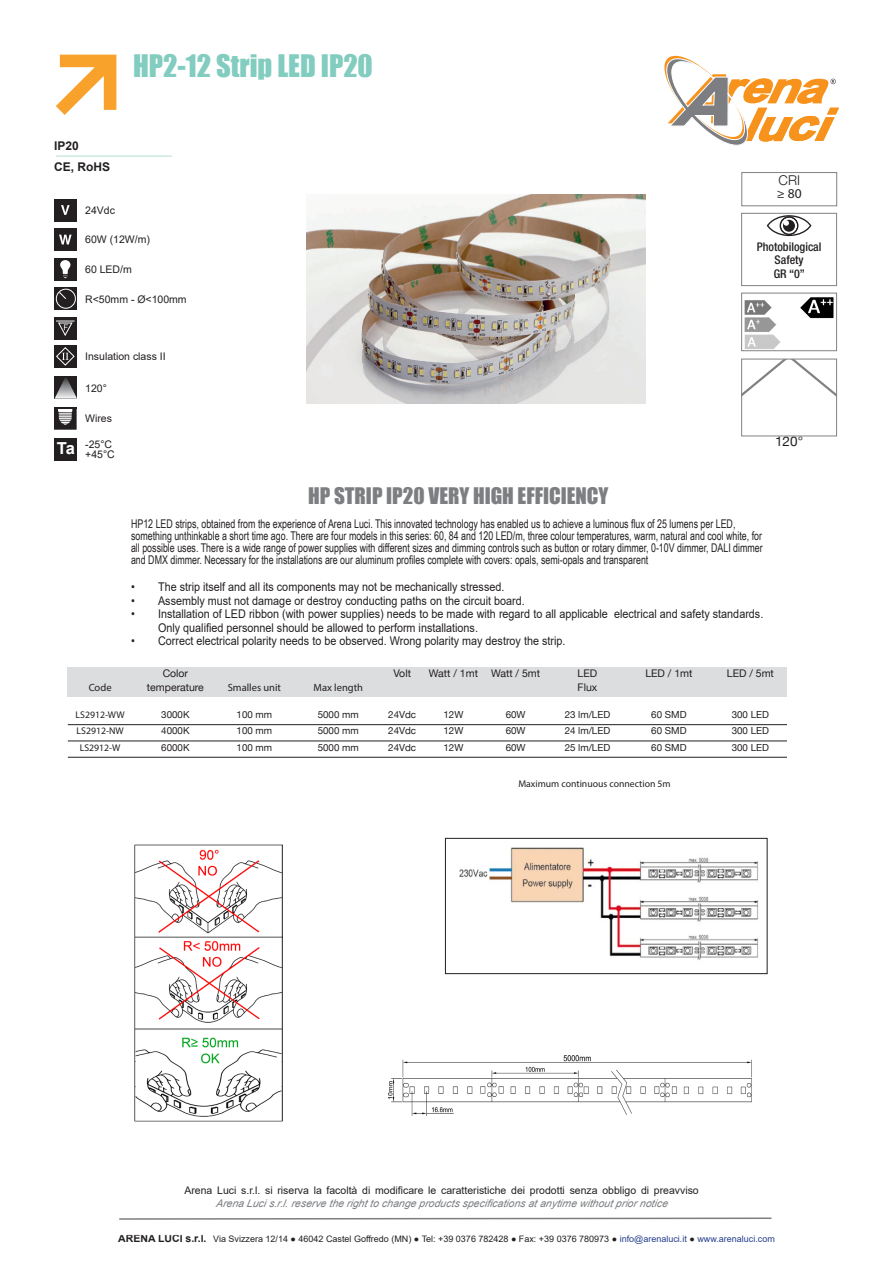
<style>
.page{position:relative;width:893px;height:1263px;background:#fff}
.page>*{position:absolute;margin:0;border:0;box-sizing:border-box;transform-origin:0 0}
.t1{font:28.5px "Impact";color:#82cdbf}
.t2{font:21px "Impact";color:#7c7e81}
.t3{font:700 16.5px "Arial";color:#fff}
.t4{font:13.5px "Helvetica Neue";color:#231f20}
.t5{font:300 13.5px "Helvetica Neue";color:#231f20}
.t6{font:13.5px "Myriad Pro";color:#231f20}
.t7{font:12px/12px "Arial Narrow";color:#231f20;scale:.9 1}
.t8{font:12px/13.5px "Arial";color:#231f20;scale:.9 1}
.t9{font:500 condensed 12px/13.5px "Helvetica Neue LT Std";color:#231f20;text-align:center}
.t10{font:700 12px "Arial";color:#231f20}
.Head_3{font:10.5px/13.5px "Arial";color:#231f20;text-align:center}
.t11{font:10.5px "Helvetica Neue";color:#231f20}
.t12{font:10.5px "Myriad Pro";color:#231f20}
.t13{font:9.75px "Helvetica Neue";color:#231f20}
.t14{font:9.75px "Myriad Pro";color:#231f20}
.t15{font:9px "Arial";color:#231f20}
.s1{font-style:italic;color:#7c7e81}
.s2{font-weight:700;font-size:10.5px}
.s3{color:#253f8e}
</style>
<div class="page">
<hr style="left:56px;top:155px;width:116px;height:2px;background:#cce8e2">
<svg style="left:56px;top:55px;width:60px;height:60px"></svg>
<div style="left:54px;top:199px;width:23px;height:22px;background:#231f20"></div>
<svg style="left:61px;top:205px;width:9px;height:10px"></svg>
<div style="left:54px;top:228px;width:23px;height:23px;background:#231f20"></div>
<svg style="left:59px;top:235px;width:13px;height:9px"></svg>
<div style="left:54px;top:258px;width:23px;height:22px;background:#231f20"></div>
<svg style="left:60px;top:260px;width:10px;height:18px"></svg>
<div style="left:54px;top:317px;width:23px;height:23px;background:#231f20"></div>
<svg style="left:56px;top:321px;width:19px;height:15px"></svg>
<svg style="left:55px;top:376px;width:22px;height:23px"></svg>
<svg style="left:54px;top:409px;width:23px;height:21px"></svg>
<hr style="left:54px;top:407px;width:23px;height:2px;background:#231f20">
<div style="left:55px;top:438px;width:22px;height:23px;background:#231f20"></div>
<svg style="left:664px;top:56px;width:175px;height:90px"></svg>
<img style="left:459px;top:847px;width:300px;height:113px">
<div style="left:445px;top:838px;width:322px;height:136px;border:1px solid #231f20"></div>
<svg style="left:119px;top:1217px;width:653px;height:3px"></svg>
<div style="left:54px;top:345px;width:23px;height:23px;background:#231f20"></div>
<svg style="left:56px;top:347px;width:19px;height:19px"></svg>
<img style="left:135px;top:844px;width:147px;height:278px">
<svg style="left:55px;top:287px;width:22px;height:23px"></svg>
<div style="left:56px;top:289px;width:20px;height:19px;border:1px solid #fff;border-radius:50%"></div>
<svg style="left:59px;top:292px;width:7px;height:7px"></svg>
<img style="left:388px;top:1056px;width:364px;height:60px">
<div style="left:741px;top:172px;width:96px;height:34px;border:1px solid #808285"></div>
<div style="left:741px;top:293px;width:96px;height:58px;background:#fff;border:1px solid #808285"></div>
<img style="left:744px;top:297px;width:91px;height:53px">
<svg style="left:743px;top:361px;width:92px;height:35px"></svg>
<div style="left:741px;top:359px;width:96px;height:77px;border:1px solid #808285"></div>
<div style="left:741px;top:213px;width:96px;height:73px;background:#fff;border:1px solid #808285"></div>
<svg style="left:765px;top:214px;width:48px;height:23px"></svg>
<img style="left:306px;top:195px;width:340px;height:209px">
<div style="left:68px;top:667px;width:719px;height:30px;background:#dcdddf"></div>
<hr style="left:68px;top:724px;width:719px;height:1px;background:#231f20">
<hr style="left:68px;top:741px;width:719px;height:1px;background:#231f20">
<hr style="left:68px;top:757px;width:719px;height:1px;background:#231f20">
<p class="t10" style="left:54px;top:138px;width:26px">IP20</p>
<p class="t10" style="left:54px;top:159px;width:58px">CE, RoHS</p>
<p class="t1" style="left:133px;top:44px;width:241px">HP2-12 Strip LED IP20</p>
<p class="Head_3" style="left:85px;top:204px;width:31px">24Vdc</p>
<p class="Head_3" style="left:85px;top:233px;width:66px">60W (12W/m)</p>
<p class="Head_3" style="left:85px;top:263px;width:48px">60 LED/m</p>
<p class="Head_3" style="left:85px;top:292px;width:103px">R&lt;50mm - Ø&lt;100mm</p>
<p class="Head_3" style="left:85px;top:349px;width:82px">Insulation class II</p>
<p class="Head_3" style="left:85px;top:381px;width:23px">120°</p>
<p class="Head_3" style="left:85px;top:412px;width:28px">Wires</p>
<p class="t3" style="left:57px;top:437px;width:20px">Ta</p>
<p class="Head_3" style="left:85px;top:437px;width:28px">-25°C</p>
<p class="Head_3" style="left:85px;top:448px;width:31px">+45°C</p>
<p class="t2" style="left:308px;top:479px;width:302px">HP STRIP IP20 VERY HIGH EFFICIENCY</p>
<p class="t5" style="left:778px;top:172px;width:23px">CRI</p>
<p class="t6" style="left:777px;top:186px;width:26px">≥ 80</p>
<p class="t9" style="left:757px;top:240px;width:66px">Photobilogical<br>Safety<br>GR “0”</p>
<p class="t4" style="left:775px;top:434px;width:29px">120°</p>
<p class="t7" style="left:131px;top:518px;width:703px">HP12 LED strips, obtained from the experience of Arena Luci. This innovated technology has enabled us to achieve a luminous flux of 25 lumens per LED, something unthinkable a short time ago. There are four models in this series: 60, 84 and 120 LED/m, three colour temperatures, warm, natural and cool white, for all possible uses. There is a wide range of power supplies with different sizes and dimming controls such as button or rotary dimmer, 0-10V dimmer, DALI dimmer and DMX dimmer. Necessary for the installations are our aluminum profiles complete with covers: opals, semi-opals and transparent</p>
<p class="t8" style="left:131px;top:580px;width:416px">• The strip itself and all its components may not be mechanically stressed.</p>
<p class="t8" style="left:131px;top:594px;width:439px">• Assembly must not damage or destroy conducting paths on the circuit board.</p>
<p class="t8" style="left:158px;top:607px;width:674px;text-indent:-27px">• Installation of LED ribbon (with power supplies) needs to be made with regard to all applicable electrical and safety standards.<br>Only qualified personnel should be allowed to perform installations.</p>
<p class="t8" style="left:131px;top:634px;width:484px">• Correct electrical polarity needs to be observed. Wrong polarity may destroy the strip.</p>
<p class="t12" style="left:89px;top:681px;width:24px">Code</p>
<p class="t14" style="left:76px;top:708px;width:50px">LS2912-WW</p>
<p class="t14" style="left:77px;top:725px;width:49px">LS2912-NW</p>
<p class="t14" style="left:80px;top:741px;width:42px">LS2912-W</p>
<p class="t11" style="left:163px;top:667px;width:27px">Color</p>
<p class="t11" style="left:147px;top:681px;width:58px">temperature</p>
<p class="t13" style="left:161px;top:708px;width:30px">3000K</p>
<p class="t13" style="left:161px;top:725px;width:30px">4000K</p>
<p class="t13" style="left:161px;top:741px;width:30px">6000K</p>
<p class="t12" style="left:228px;top:681px;width:55px">Smalles unit</p>
<p class="t13" style="left:237px;top:708px;width:37px">100 mm</p>
<p class="t13" style="left:237px;top:725px;width:37px">100 mm</p>
<p class="t13" style="left:237px;top:741px;width:37px">100 mm</p>
<p class="t12" style="left:314px;top:681px;width:51px">Max length</p>
<p class="t13" style="left:318px;top:708px;width:43px">5000 mm</p>
<p class="t13" style="left:318px;top:725px;width:43px">5000 mm</p>
<p class="t13" style="left:318px;top:741px;width:43px">5000 mm</p>
<p class="t11" style="left:393px;top:667px;width:19px">Volt</p>
<p class="t13" style="left:388px;top:708px;width:29px">24Vdc</p>
<p class="t13" style="left:388px;top:725px;width:29px">24Vdc</p>
<p class="t13" style="left:388px;top:741px;width:29px">24Vdc</p>
<p class="t11" style="left:429px;top:667px;width:51px">Watt / 1mt</p>
<p class="t13" style="left:443px;top:708px;width:21px">12W</p>
<p class="t13" style="left:443px;top:725px;width:21px">12W</p>
<p class="t13" style="left:443px;top:741px;width:21px">12W</p>
<p class="t11" style="left:491px;top:667px;width:51px">Watt / 5mt</p>
<p class="t13" style="left:506px;top:708px;width:21px">60W</p>
<p class="t13" style="left:506px;top:725px;width:21px">60W</p>
<p class="t13" style="left:506px;top:741px;width:21px">60W</p>
<p class="t11" style="left:578px;top:667px;width:21px">LED</p>
<p class="t11" style="left:578px;top:681px;width:21px">Flux</p>
<p class="t13" style="left:565px;top:708px;width:47px">23 lm/LED</p>
<p class="t13" style="left:565px;top:725px;width:47px">24 lm/LED</p>
<p class="t13" style="left:565px;top:741px;width:47px">25 lm/LED</p>
<p class="t11" style="left:645px;top:667px;width:49px">LED / 1mt</p>
<p class="t13" style="left:651px;top:708px;width:37px">60 SMD</p>
<p class="t13" style="left:651px;top:725px;width:37px">60 SMD</p>
<p class="t13" style="left:651px;top:741px;width:37px">60 SMD</p>
<p class="t14" style="left:518px;top:778px;width:154px">Maximum continuous connection 5m</p>
<p class="t11" style="left:727px;top:667px;width:49px">LED / 5mt</p>
<p class="t13" style="left:732px;top:708px;width:39px">300 LED</p>
<p class="t13" style="left:732px;top:725px;width:39px">300 LED</p>
<p class="t13" style="left:732px;top:741px;width:39px">300 LED</p>
<p class="Head_3" style="left:184px;top:1183px;width:516px">Arena Luci s.r.l. si riserva la facoltà di modificare le caratteristiche dei prodotti senza obbligo di preavviso<br><span class="s1">Arena Luci s.r.l.reserve the right to change products specifications at anytime without prior notice</span></p>
<p class="t15" style="left:118px;top:1233px;width:658px"><span class="s2">ARENA LUCI s.r.l.</span> Via Svizzera 12/14 ● 46042 Castel Goffredo (MN) ● Tel: +39 0376 782428 ● Fax: +39 0376 780973 ● <span class="s3">info@arenaluci.it</span> ● <span class="s3">www.arenaluci.com</span></p>
</div>
